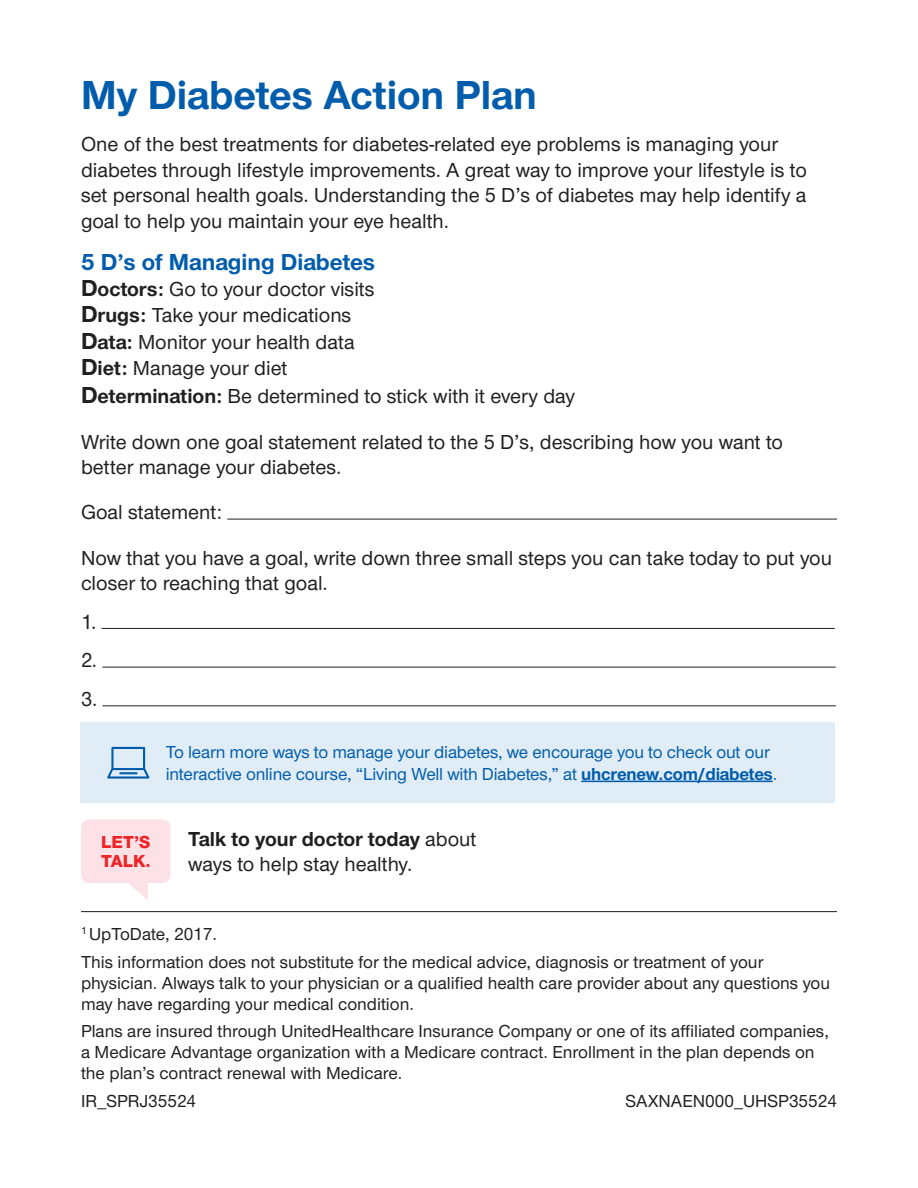
<style>
.page{position:relative;width:918px;height:1188px;background:#fff}
.page>*{position:absolute;margin:0;border:0;box-sizing:border-box;transform-origin:0 0}
.t1{font:700 42px "UHC Sans";color:#015dac}
.t2{font:700 24px "UHC Sans";color:#015dac}
.t3{font:500 21px/25.5px "UHC Sans";color:#231f20}
.body_copy{font:500 18px/21px "UHC Sans";color:#231f20}
.t4{font:500 18px/21.6px "UHC Sans";letter-spacing:-.01em;color:#015dac}
.t5{font:800 18px/19.5px "UHC Sans";color:#ee2327}
.s1{font-weight:700;font-size:24px}
.s2{font-weight:700}
</style>
<div class="page">
<hr style="left:81px;top:911px;width:756px;height:1px;background:#231f20">
<svg style="left:81px;top:819px;width:89px;height:81px"></svg>
<hr style="left:227px;top:519px;width:610px;height:1px;background:#231f20">
<hr style="left:102px;top:628px;width:733px;height:1px;background:#231f20">
<hr style="left:102px;top:667px;width:734px;height:1px;background:#231f20">
<hr style="left:103px;top:706px;width:733px;height:1px;background:#231f20">
<div style="left:81px;top:722px;width:754px;height:81px;background:#e1edf6"></div>
<hr style="left:581px;top:781px;width:192px;height:1px;background:#015dac">
<svg style="left:107px;top:747px;width:42px;height:32px"></svg>
<p class="t1" style="left:81px;top:67px;width:457px">My Diabetes Action Plan</p>
<p class="t3" style="left:81px;top:130px;width:727px">One of the best treatments for diabetes-related eye problems is managing your diabetes through lifestyle improvements. A great way to improve your lifestyle is to set personal health goals. Understanding the 5 D’s of diabetes may help identify a goal to help you maintain your eye health.</p>
<p class="t2" style="left:81px;top:246px;width:296px">5 D’s of Managing Diabetes</p>
<p class="t3" style="left:81px;top:275px;width:295px"><span class="s1">D</span><span class="s2">octors:</span> Go to your doctor visits</p>
<p class="t3" style="left:81px;top:302px;width:272px"><span class="s1">D</span><span class="s2">rugs:</span> Take your medications</p>
<p class="t3" style="left:81px;top:328px;width:275px"><span class="s1">D</span><span class="s2">ata:</span> Monitor your health data</p>
<p class="t3" style="left:81px;top:354px;width:208px"><span class="s1">D</span><span class="s2">iet:</span> Manage your diet</p>
<p class="t3" style="left:81px;top:383px;width:496px"><span class="s1">D</span><span class="s2">etermination:</span> Be determined to stick with it every day</p>
<p class="t3" style="left:81px;top:428px;width:704px">Write down one goal statement related to the 5 D’s, describing how you want to better manage your diabetes.</p>
<p class="t3" style="left:81px;top:499px;width:143px">Goal statement:</p>
<p class="t3" style="left:81px;top:544px;width:753px">Now that you have a goal, write down three small steps you can take today to put you closer to reaching that goal.</p>
<p class="t3" style="left:81px;top:608px;width:17px">1.</p>
<p class="t3" style="left:81px;top:647px;width:18px">2.</p>
<p class="t3" style="left:81px;top:685px;width:18px">3.</p>
<p class="t4" style="left:166px;top:740px;width:613px">To learn more ways to manage your diabetes, we encourage you to check out our interactive online course, “Living Well with Diabetes,” at <span class="s2">uhcrenew.com/diabetes</span>.</p>
<p class="t5" style="left:101px;top:831px;width:51px">LET’S<br>TALK.</p>
<p class="t3" style="left:188px;top:825px;width:290px"><span class="s2">Talk to your doctor today</span> about ways to help stay healthy.</p>
<p class="body_copy" style="left:81px;top:922px;width:137px"><sup>1</sup> UpToDate, 2017.</p>
<p class="body_copy" style="left:81px;top:950px;width:751px">This information does not substitute for the medical advice, diagnosis or treatment of your physician. Always talk to your physician or a qualified health care provider about any questions you may have regarding your medical condition.</p>
<p class="body_copy" style="left:81px;top:1020px;width:749px">Plans are insured through UnitedHealthcare Insurance Company or one of its affiliated companies, a Medicare Advantage organization with a Medicare contract. Enrollment in the plan depends on the plan’s contract renewal with Medicare.</p>
<p class="body_copy" style="left:81px;top:1090px;width:117px">IR_SPRJ35524</p>
<p class="body_copy" style="left:625px;top:1090px;width:213px">SAXNAEN000_UHSP35524</p>
</div>
